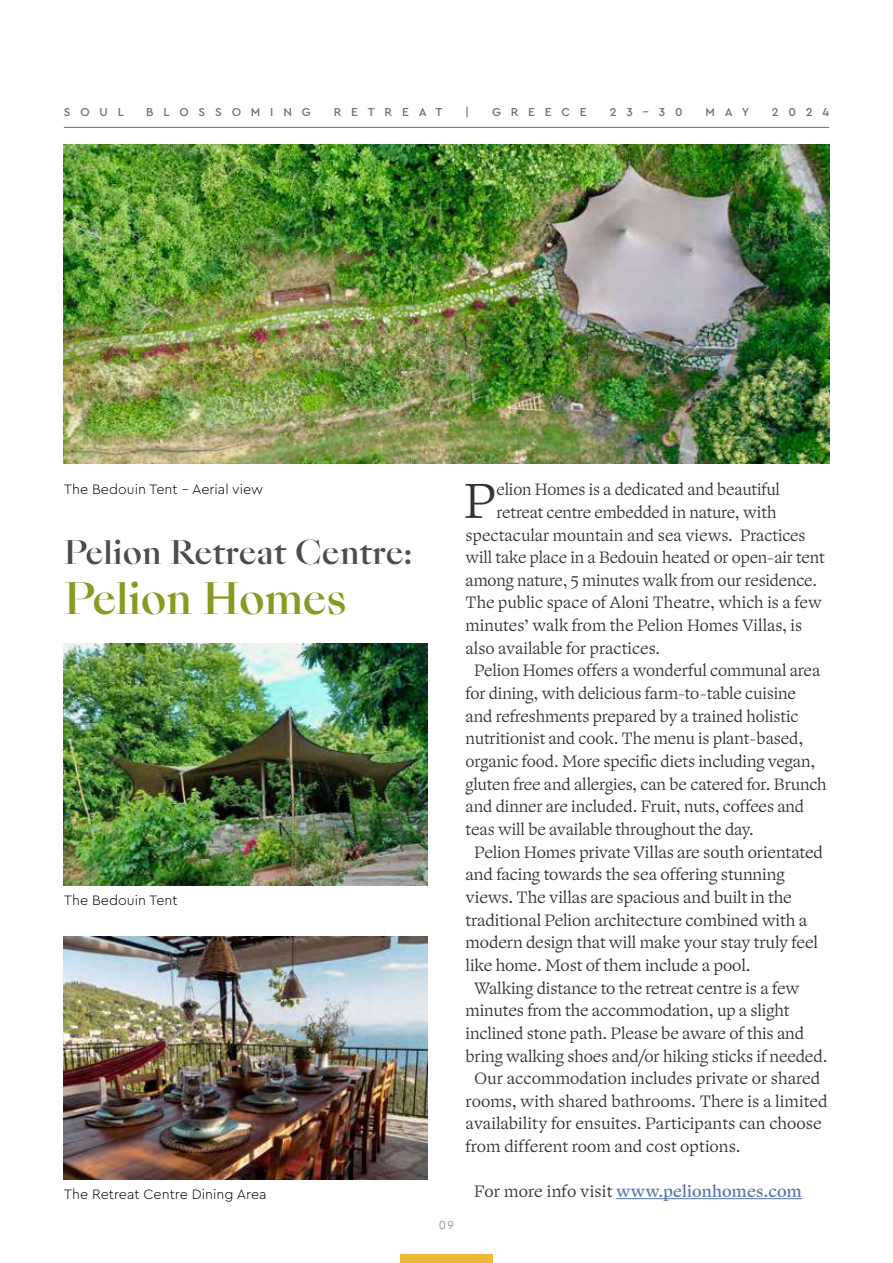
<style>
.page{position:relative;width:893px;height:1263px;background:#fff}
.page>*{position:absolute;margin:0;border:0;box-sizing:border-box;transform-origin:0 0}
.t1{font:300 49.2px "Ogg Text";color:#333}
.t2{font:500 42px "Sang Bleu Empire Trial";letter-spacing:-.01em;color:#889a21}
.t3{font:500 31.5px "Sang Bleu Empire Trial";color:#4d4d4d}
.t4{font:300 16.5px "Ogg Text";letter-spacing:-.01em;color:#333}
.t5{font:16.5px "Ogg Text";letter-spacing:.01em;color:#5576af}
.t6{font:300 14.25px "Cera Pro";color:#000}
.t7{font:500 12px "Cera Pro";letter-spacing:.82em;color:#706f6f}
.t8{font:300 12px "Cera Pro";color:#706f6f}
.s1{font-family:"Ogg";font-weight:700}
.s2{font-weight:300;color:#333}
</style>
<div class="page">
<hr style="left:64px;top:127px;width:765px;height:1px;background:#706f6f">
<div style="left:400px;top:1255px;width:93px;height:8px;background:#edb939"></div>
<hr style="left:616px;top:1198px;width:186px;height:1px;background:#5576af">
<img style="left:64px;top:145px;width:765px;height:318px">
<img style="left:64px;top:937px;width:363px;height:242px">
<img style="left:64px;top:643px;width:363px;height:242px">
<p class="t7" style="left:64px;top:104px;width:62px">SOUL</p>
<p class="t7" style="left:146px;top:104px;width:166px">BLOSSOMING</p>
<p class="t7" style="left:334px;top:104px;width:110px">RETREAT</p>
<p class="t7" style="left:465px;top:104px;width:5px">|</p>
<p class="t7" style="left:492px;top:104px;width:96px">GREECE</p>
<p class="t7" style="left:610px;top:104px;width:74px">23–30</p>
<p class="t7" style="left:706px;top:104px;width:45px">MAY</p>
<p class="t7" style="left:772px;top:104px;width:59px">2024</p>
<p class="t6" style="left:64px;top:480px;width:201px">The Bedouin Tent – Aerial view</p>
<h3 class="t3" style="left:64px;top:530px;width:350px">Pelion Retreat Centre<span class="s1">:</span></h3>
<h2 class="t2" style="left:64px;top:569px;width:284px">Pelion Homes</h2>
<p class="t6" style="left:64px;top:891px;width:115px">The Bedouin Tent</p>
<p class="t6" style="left:64px;top:1185px;width:204px">The Retreat Centre Dining Area</p>
<p class="t8" style="left:439px;top:1217px;width:17px">09</p>
<h1 class="t1" style="left:464px;top:469px;width:34px">P</h1>
<p class="t4" style="left:497px;top:479px;width:285px">elion Homes is a dedicated and beautiful</p>
<p class="t4" style="left:497px;top:501px;width:282px">retreat centre embedded in nature, with</p>
<p class="t4" style="left:466px;top:524px;width:341px">spectacular mountain and sea views. Practices</p>
<p class="t4" style="left:466px;top:547px;width:360px">will take place in a Bedouin heated or open-air tent</p>
<p class="t4" style="left:466px;top:569px;width:353px">among nature, 5 minutes walk from our residence.</p>
<p class="t4" style="left:466px;top:592px;width:358px">The public space of Aloni Theatre, which is a few</p>
<p class="t4" style="left:466px;top:615px;width:338px">minutes’ walk from the Pelion Homes Villas, is</p>
<p class="t4" style="left:466px;top:637px;width:196px">also available for practices.</p>
<p class="t4" style="left:474px;top:660px;width:348px">Pelion Homes offers a wonderful communal area</p>
<p class="t4" style="left:466px;top:683px;width:332px">for dining, with delicious farm-to-table cuisine</p>
<p class="t4" style="left:466px;top:705px;width:334px">and refreshments prepared by a trained holistic</p>
<p class="t4" style="left:466px;top:728px;width:339px">nutritionist and cook. The menu is plant-based,</p>
<p class="t4" style="left:466px;top:751px;width:351px">organic food. More specific diets including vegan,</p>
<p class="t4" style="left:466px;top:773px;width:363px">gluten free and allergies, can be catered for. Brunch</p>
<p class="t4" style="left:466px;top:796px;width:340px">and dinner are included. Fruit, nuts, coffees and</p>
<p class="t4" style="left:466px;top:819px;width:290px">teas will be available throughout the day.</p>
<p class="t4" style="left:474px;top:841px;width:350px">Pelion Homes private Villas are south orientated</p>
<p class="t4" style="left:466px;top:864px;width:321px">and facing towards the sea offering stunning</p>
<p class="t4" style="left:466px;top:887px;width:328px">views. The villas are spacious and built in the</p>
<p class="t4" style="left:466px;top:909px;width:343px">traditional Pelion architecture combined with a</p>
<p class="t4" style="left:466px;top:932px;width:354px">modern design that will make your stay truly feel</p>
<p class="t4" style="left:466px;top:955px;width:287px">like home. Most of them include a pool.</p>
<p class="t4" style="left:474px;top:977px;width:327px">Walking distance to the retreat centre is a few</p>
<p class="t4" style="left:466px;top:1000px;width:325px">minutes from the accommodation, up a slight</p>
<p class="t4" style="left:466px;top:1022px;width:340px">inclined stone path. Please be aware of this and</p>
<p class="t4" style="left:466px;top:1045px;width:363px">bring walking shoes and/or hiking sticks if needed.</p>
<p class="t4" style="left:474px;top:1068px;width:348px">Our accommodation includes private or shared</p>
<p class="t4" style="left:466px;top:1090px;width:363px">rooms, with shared bathrooms. There is a limited</p>
<p class="t4" style="left:466px;top:1113px;width:358px">availability for ensuites. Participants can choose</p>
<p class="t4" style="left:466px;top:1136px;width:276px">from different room and cost options.</p>
<p class="t5" style="left:474px;top:1181px;width:329px"><span class="s2">For more info visit</span> www.pelionhomes.com</p>
</div>
